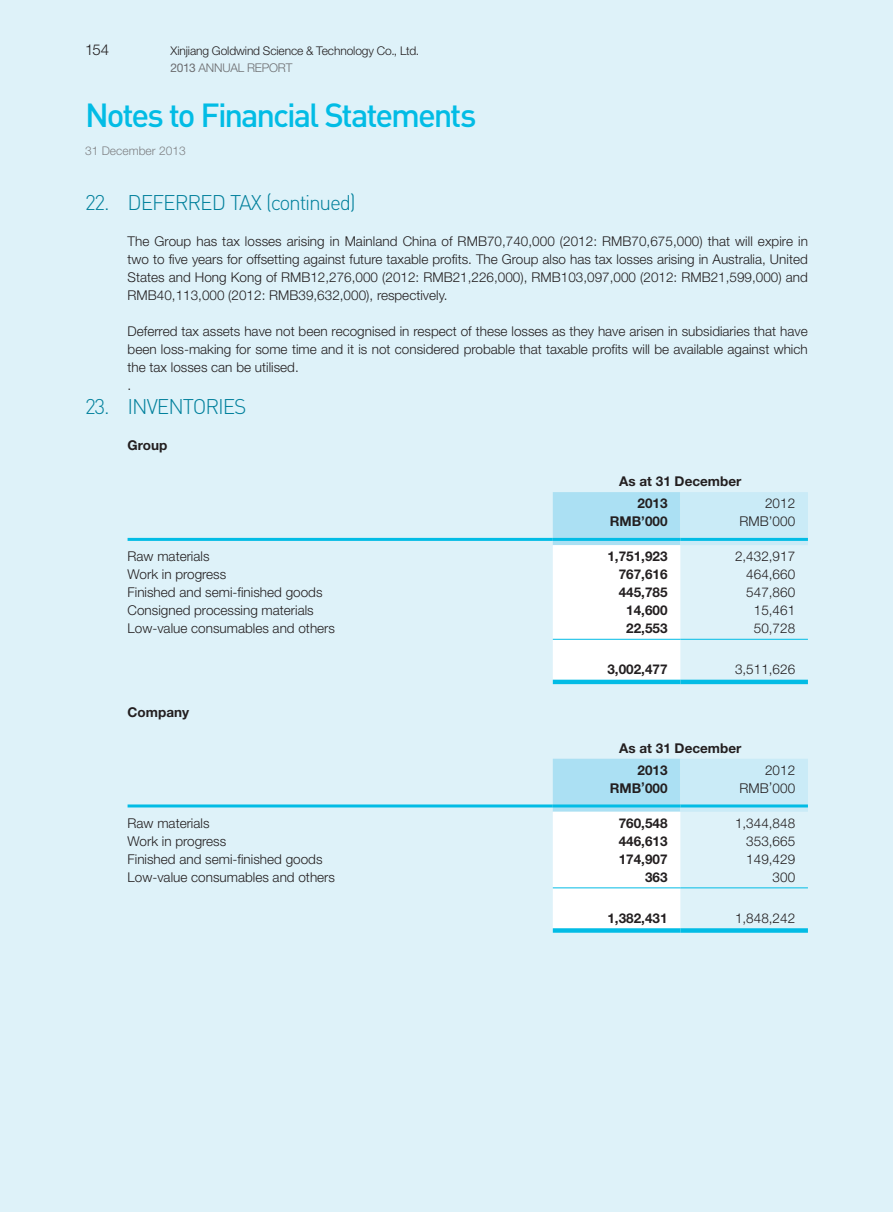
<style>
.page{position:relative;width:893px;height:1212px;background:#def2f9}
.page>*{position:absolute;margin:0;border:0;box-sizing:border-box;transform-origin:0 0}
.t1{font:500 33px "DIN Pro";letter-spacing:-.065em;color:#02bce5}
.Heading_1{font:300 21px "DIN Pro";letter-spacing:-.05em;color:#01809c}
.t2{font:300 15px "Helvetica Neue LT Std";color:#231f20}
.Body_Text{font:300 13.5px/18px "Helvetica Neue LT Std";color:#231f20;text-align:justify}
.Body_Text-2{font:700 13.5px "Helvetica Neue LT Std";color:#231f20}
.t3{font:300 12px/16.5px "Helvetica Neue LT Std";letter-spacing:-.01em;color:#231f20}
.t4{font:300 12px "Helvetica Neue LT Std";color:#808285}
.s1{font-weight:400;color:#6c6d70}
.s2{color:#6c6d70}
</style>
<div class="page">
<svg style="left:553px;top:492px;width:255px;height:188px"></svg>
<hr style="left:128px;top:538px;width:425px;height:3px;background:#02bce5">
<hr style="left:553px;top:538px;width:127px;height:3px;background:#02bce5">
<hr style="left:680px;top:538px;width:128px;height:3px;background:#02bce5">
<hr style="left:553px;top:639px;width:127px;height:1px;background:#02bce5">
<hr style="left:680px;top:639px;width:128px;height:1px;background:#02bce5">
<hr style="left:553px;top:680px;width:127px;height:4px;background:#02bce5">
<hr style="left:680px;top:680px;width:128px;height:4px;background:#02bce5">
<svg style="left:553px;top:759px;width:255px;height:169px"></svg>
<hr style="left:128px;top:804px;width:425px;height:3px;background:#02bce5">
<hr style="left:553px;top:804px;width:127px;height:3px;background:#02bce5">
<hr style="left:680px;top:804px;width:128px;height:3px;background:#02bce5">
<hr style="left:553px;top:887px;width:127px;height:1px;background:#02bce5">
<hr style="left:680px;top:887px;width:128px;height:1px;background:#02bce5">
<div style="left:553px;top:928px;width:127px;height:5px;background:#02bce5"></div>
<div style="left:680px;top:928px;width:128px;height:5px;background:#02bce5"></div>
<p class="t2" style="left:85px;top:41px;width:26px">154</p>
<p class="t3" style="left:171px;top:43px;width:250px">Xinjiang Goldwind Science &amp; Technology Co., Ltd.<br><span class="s1">2013</span> <span class="s2">ANNUAL REPORT</span></p>
<h1 class="t1" style="left:85px;top:93px;width:393px">Notes to Financial Statements</h1>
<p class="t4" style="left:85px;top:144px;width:102px">31 December 2013</p>
<p class="Heading_1" style="left:85px;top:188px;width:272px">22. DEFERRED TAX (continued)</p>
<p class="Body_Text" style="left:128px;top:232px;width:682px">The Group has tax losses arising in Mainland China of RMB70,740,000 (2012: RMB70,675,000) that will expire in two to five years for offsetting against future taxable profits. The Group also has tax losses arising in Australia, United States and Hong Kong of RMB12,276,000 (2012: RMB21,226,000), RMB103,097,000 (2012: RMB21,599,000) and RMB40,113,000 (2012: RMB39,632,000), respectively.</p>
<p class="Body_Text" style="left:128px;top:322px;width:682px">Deferred tax assets have not been recognised in respect of these losses as they have arisen in subsidiaries that have been loss-making for some time and it is not considered probable that taxable profits will be available against which the tax losses can be utilised.</p>
<p class="Body_Text" style="left:128px;top:376px;width:5px">.</p>
<p class="Heading_1" style="left:85px;top:392px;width:163px">23. INVENTORIES</p>
<p class="Body_Text-2" style="left:128px;top:437px;width:41px">Group</p>
<p class="Body_Text-2" style="left:619px;top:473px;width:124px">As at 31 December</p>
<p class="Body_Text-2" style="left:637px;top:495px;width:32px">2013</p>
<p class="Body_Text" style="left:765px;top:494px;width:32px">2012</p>
<p class="Body_Text-2" style="left:610px;top:513px;width:59px">RMB’000</p>
<p class="Body_Text" style="left:740px;top:512px;width:57px">RMB’000</p>
<p class="Body_Text" style="left:128px;top:547px;width:83px">Raw materials</p>
<p class="Body_Text-2" style="left:607px;top:548px;width:62px">1,751,923</p>
<p class="Body_Text" style="left:735px;top:547px;width:62px">2,432,917</p>
<p class="Body_Text" style="left:128px;top:565px;width:100px">Work in progress</p>
<p class="Body_Text-2" style="left:619px;top:566px;width:50px">767,616</p>
<p class="Body_Text" style="left:746px;top:565px;width:50px">464,660</p>
<p class="Body_Text" style="left:128px;top:583px;width:196px">Finished and semi-finished goods</p>
<p class="Body_Text-2" style="left:619px;top:584px;width:50px">445,785</p>
<p class="Body_Text" style="left:746px;top:583px;width:50px">547,860</p>
<p class="Body_Text" style="left:128px;top:601px;width:188px">Consigned processing materials</p>
<p class="Body_Text-2" style="left:626px;top:602px;width:43px">14,600</p>
<p class="Body_Text" style="left:754px;top:601px;width:43px">15,461</p>
<p class="Body_Text" style="left:128px;top:619px;width:209px">Low-value consumables and others</p>
<p class="Body_Text-2" style="left:626px;top:620px;width:43px">22,553</p>
<p class="Body_Text" style="left:754px;top:619px;width:43px">50,728</p>
<p class="Body_Text-2" style="left:607px;top:661px;width:62px">3,002,477</p>
<p class="Body_Text" style="left:735px;top:660px;width:62px">3,511,626</p>
<p class="Body_Text-2" style="left:128px;top:703px;width:63px">Company</p>
<p class="Body_Text-2" style="left:619px;top:739px;width:124px">As at 31 December</p>
<p class="Body_Text-2" style="left:637px;top:762px;width:32px">2013</p>
<p class="Body_Text" style="left:765px;top:761px;width:32px">2012</p>
<p class="Body_Text-2" style="left:610px;top:780px;width:59px">RMB’000</p>
<p class="Body_Text" style="left:740px;top:779px;width:57px">RMB’000</p>
<p class="Body_Text" style="left:128px;top:814px;width:83px">Raw materials</p>
<p class="Body_Text-2" style="left:619px;top:815px;width:50px">760,548</p>
<p class="Body_Text" style="left:735px;top:814px;width:62px">1,344,848</p>
<p class="Body_Text" style="left:128px;top:832px;width:100px">Work in progress</p>
<p class="Body_Text-2" style="left:619px;top:833px;width:50px">446,613</p>
<p class="Body_Text" style="left:746px;top:832px;width:50px">353,665</p>
<p class="Body_Text" style="left:128px;top:850px;width:196px">Finished and semi-finished goods</p>
<p class="Body_Text-2" style="left:619px;top:851px;width:50px">174,907</p>
<p class="Body_Text" style="left:746px;top:850px;width:50px">149,429</p>
<p class="Body_Text" style="left:128px;top:868px;width:209px">Low-value consumables and others</p>
<p class="Body_Text-2" style="left:645px;top:869px;width:24px">363</p>
<p class="Body_Text" style="left:773px;top:868px;width:24px">300</p>
<p class="Body_Text-2" style="left:607px;top:909px;width:62px">1,382,431</p>
<p class="Body_Text" style="left:735px;top:908px;width:62px">1,848,242</p>
</div>
